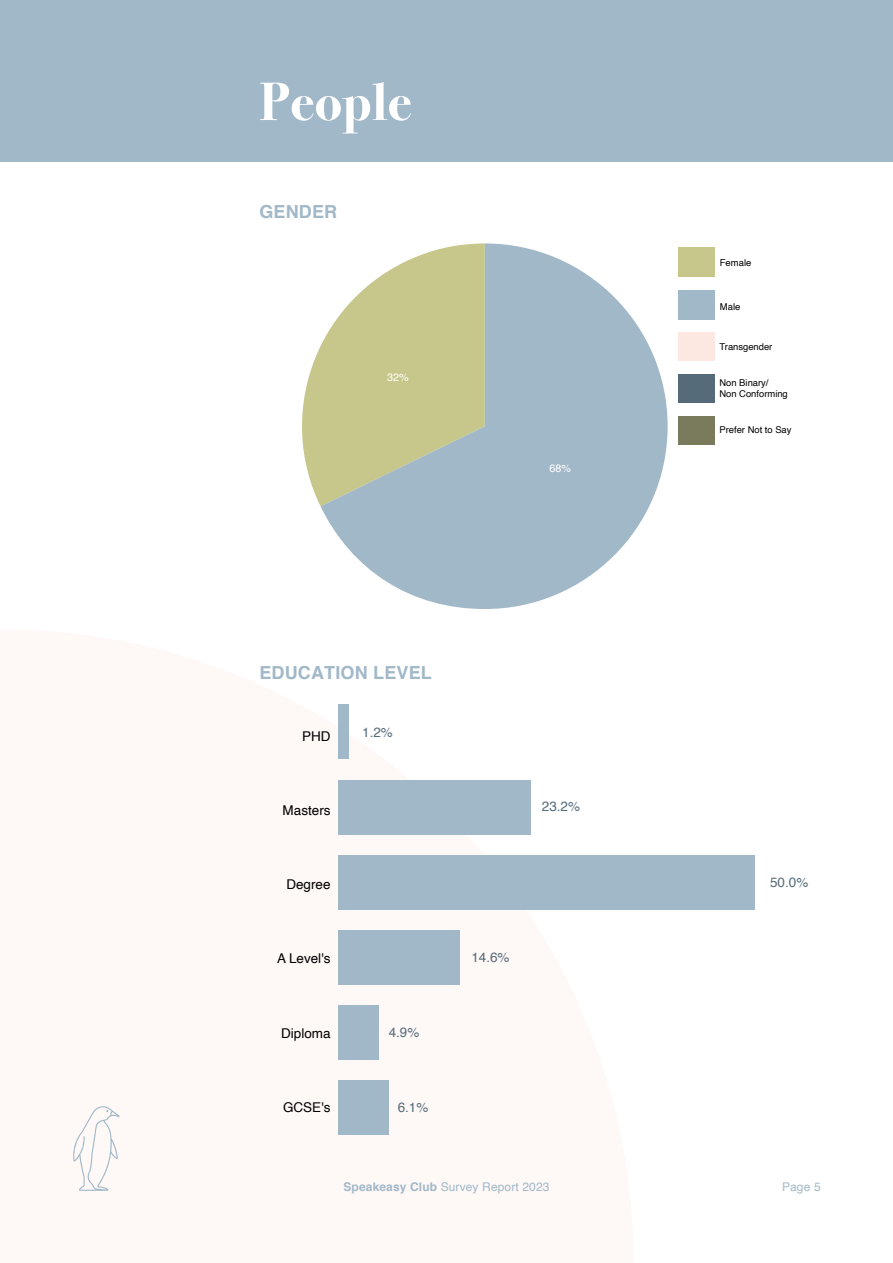
<style>
.page{position:relative;width:893px;height:1263px;background:#fff}
.page>*{position:absolute;margin:0;border:0;box-sizing:border-box;transform-origin:0 0}
.t1{font:700 54px "Bodoni Svty Two ITCTT";letter-spacing:.01em;color:#fff}
.t2{font:700 18px "Helvetica";letter-spacing:.01em;color:#a1b8c8}
.t3{font:13.5px "Helvetica";color:#000}
.t4{font:13.5px "Helvetica";color:#566b7a}
.t5{font:12px "Helvetica";letter-spacing:.01em;color:#a1b8c8}
.t6{font:10.8px "Helvetica";color:#fff}
.t7{font:9.45px/11.2px "Helvetica";color:#000}
.s1{font-weight:700}
</style>
<div class="page">
<div style="left:0;top:0;width:893px;height:162px;background:#a1b8c8"></div>
<svg style="left:73px;top:1106px;width:47px;height:85px"></svg>
<div style="left:678px;top:247px;width:37px;height:29px;background:#c7c78b"></div>
<svg style="left:302px;top:345px;width:19px;height:161px;fill:#c7c78b"></svg>
<div style="left:678px;top:291px;width:37px;height:29px;background:#a1b8c8"></div>
<svg style="left:321px;top:243px;width:347px;height:366px;fill:#a1b8c8"></svg>
<div style="left:678px;top:332px;width:37px;height:29px;background:#fde8e1"></div>
<div style="left:678px;top:374px;width:37px;height:29px;background:#566b7a"></div>
<div style="left:678px;top:416px;width:37px;height:29px;background:#7a7a5c"></div>
<div style="left:338px;top:705px;width:10px;height:54px;background:#a1b8c8"></div>
<div style="left:338px;top:780px;width:193px;height:54px;background:#a1b8c8"></div>
<div style="left:338px;top:855px;width:417px;height:54px;background:#a1b8c8"></div>
<div style="left:338px;top:930px;width:122px;height:54px;background:#a1b8c8"></div>
<div style="left:338px;top:1005px;width:41px;height:54px;background:#a1b8c8"></div>
<div style="left:338px;top:1080px;width:51px;height:54px;background:#a1b8c8"></div>
<p class="t1" style="left:259px;top:57px;width:154px">People</p>
<p class="t2" style="left:259px;top:197px;width:79px">GENDER</p>
<p class="t6" style="left:387px;top:369px;width:23px">32%</p>
<p class="t6" style="left:549px;top:460px;width:23px">68%</p>
<p class="t2" style="left:259px;top:658px;width:174px">EDUCATION LEVEL</p>
<p class="t3" style="left:302px;top:725px;width:30px">PHD</p>
<p class="t4" style="left:362px;top:721px;width:32px">1.2%</p>
<p class="t3" style="left:283px;top:800px;width:49px">Masters</p>
<p class="t3" style="left:286px;top:874px;width:46px">Degree</p>
<p class="t3" style="left:277px;top:948px;width:55px">A Level's</p>
<p class="t3" style="left:281px;top:1022px;width:51px">Diploma</p>
<p class="t3" style="left:283px;top:1097px;width:49px">GCSE's</p>
<p class="t4" style="left:389px;top:1021px;width:32px">4.9%</p>
<p class="t4" style="left:398px;top:1096px;width:32px">6.1%</p>
<p class="t4" style="left:542px;top:796px;width:40px">23.2%</p>
<p class="t4" style="left:471px;top:946px;width:40px">14.6%</p>
<p class="t7" style="left:720px;top:258px;width:33px">Female</p>
<p class="t7" style="left:720px;top:302px;width:22px">Male</p>
<p class="t7" style="left:719px;top:341px;width:54px">Transgender</p>
<p class="t7" style="left:719px;top:377px;width:70px">Non Binary/<br>Non Conforming</p>
<p class="t7" style="left:719px;top:424px;width:74px">Prefer Not to Say</p>
<p class="t4" style="left:770px;top:871px;width:40px">50.0%</p>
<p class="t5" style="left:343px;top:1177px;width:207px"><span class="s1">Speakeasy Club</span> Survey Report 2023</p>
<p class="t5" style="left:782px;top:1177px;width:40px">Page 5</p>
</div>
